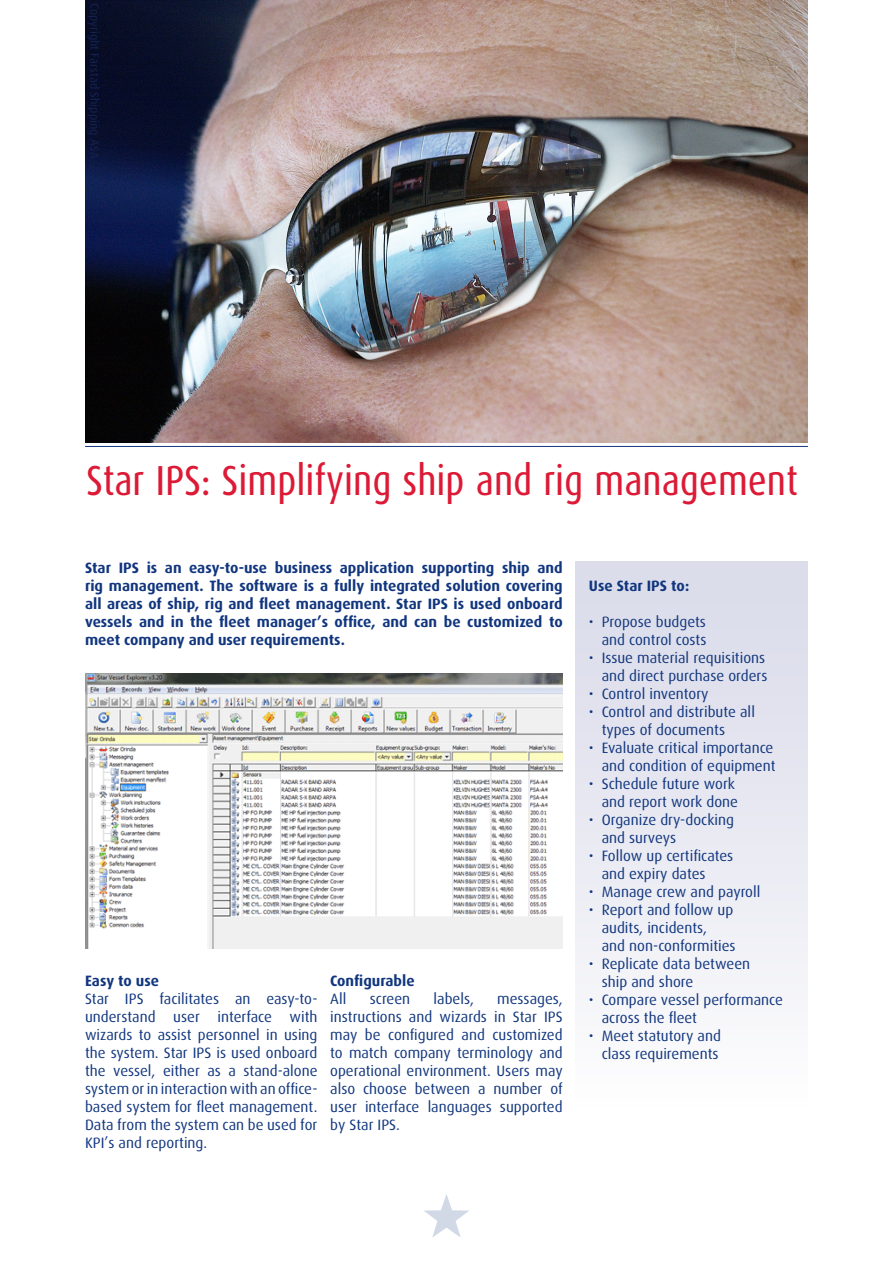
<style>
.page{position:relative;width:893px;height:1263px;background:#fff}
.page>*{position:absolute;margin:0;border:0;box-sizing:border-box;transform-origin:0 0}
.t1{font:42px "Dax Condensed";color:#dc1a36}
.t2{font:15px/18px "Dax";color:#11367e}
.t3{font:700 15px/18px "Dax";color:#11367e;text-align:justify}
.t4{font:12px "Dax";color:#152350}
</style>
<div class="page">
<div style="left:575px;top:562px;width:233px;height:544px;background:linear-gradient(to bottom,#d8d9e9,#fcfcfd)"></div>
<hr style="left:85px;top:446px;width:723px;height:1px;background:#14377d">
<svg style="left:424px;top:1194px;width:45px;height:43px"></svg>
<img style="left:85px;top:0;width:723px;height:442px">
<img style="left:85px;top:673px;width:478px;height:276px">
<p class="t4" style="left:101px;top:3px;width:157px;rotate:90deg">Copyright Farstad Shipping ASA</p>
<p class="t1" style="left:86px;top:456px;width:713px">Star IPS: Simplifying ship and rig management</p>
<p class="t3" style="left:85px;top:559px;width:479px">Star IPS is an easy-to-use business application supporting ship and rig management. The software is a fully integrated solution covering all areas of ship, rig and fleet management. Star IPS is used onboard vessels and in the fleet manager’s office, and can be customized to meet company and user requirements.</p>
<p class="t3" style="left:85px;top:972px;width:76px">Easy to use</p>
<p class="t2" style="left:85px;top:990px;width:234px;text-align:justify">Star IPS facilitates an easy-to&shy;understand user interface with wizards to assist personnel in using the system. Star IPS is used onboard the vessel, either as a stand-alone system or in interaction with an office&shy;based system for fleet management.<br>Data from the system can be used for KPI’s and reporting.</p>
<p class="t3" style="left:330px;top:972px;width:86px">Configurable</p>
<p class="t2" style="left:330px;top:990px;width:18px">All</p>
<p class="t2" style="left:370px;top:990px;width:42px">screen</p>
<p class="t2" style="left:434px;top:990px;width:42px">labels,</p>
<p class="t2" style="left:330px;top:990px;width:234px;text-align:justify;text-indent:167px">messages, instructions and wizards in Star IPS may be configured and customized to match company terminology and operational environment. Users may also choose between a number of user interface languages supported by Star IPS.</p>
<p class="t3" style="left:589px;top:577px;width:102px">Use Star IPS to:</p>
<p class="t2" style="left:589px;top:613px;width:119px;text-align:right">• Propose budgets and control costs</p>
<p class="t2" style="left:589px;top:649px;width:180px;text-align:right">• Issue material requisitions and direct purchase orders</p>
<p class="t2" style="left:589px;top:685px;width:121px">• Control inventory</p>
<p class="t2" style="left:602px;top:703px;width:155px;text-indent:-13px">• Control and distribute all types of documents</p>
<p class="t2" style="left:589px;top:739px;width:188px;text-align:right">• Evaluate critical importance and condition of equipment</p>
<p class="t2" style="left:589px;top:775px;width:151px;text-align:right">• Schedule future work and report work done</p>
<p class="t2" style="left:602px;top:811px;width:134px;text-indent:-13px">• Organize dry-docking and surveys</p>
<p class="t2" style="left:602px;top:847px;width:133px;text-indent:-13px">• Follow up certificates and expiry dates</p>
<p class="t2" style="left:589px;top:883px;width:173px">• Manage crew and payroll</p>
<p class="t2" style="left:602px;top:901px;width:135px;text-indent:-13px">• Report and follow up audits, incidents,<br>and non-conformities</p>
<p class="t2" style="left:602px;top:955px;width:150px;text-indent:-13px">• Replicate data between ship and shore</p>
<p class="t2" style="left:602px;top:991px;width:183px;text-indent:-13px">• Compare vessel performance across the fleet</p>
<p class="t2" style="left:589px;top:1027px;width:134px;text-align:right">• Meet statutory and class requirements</p>
</div>
